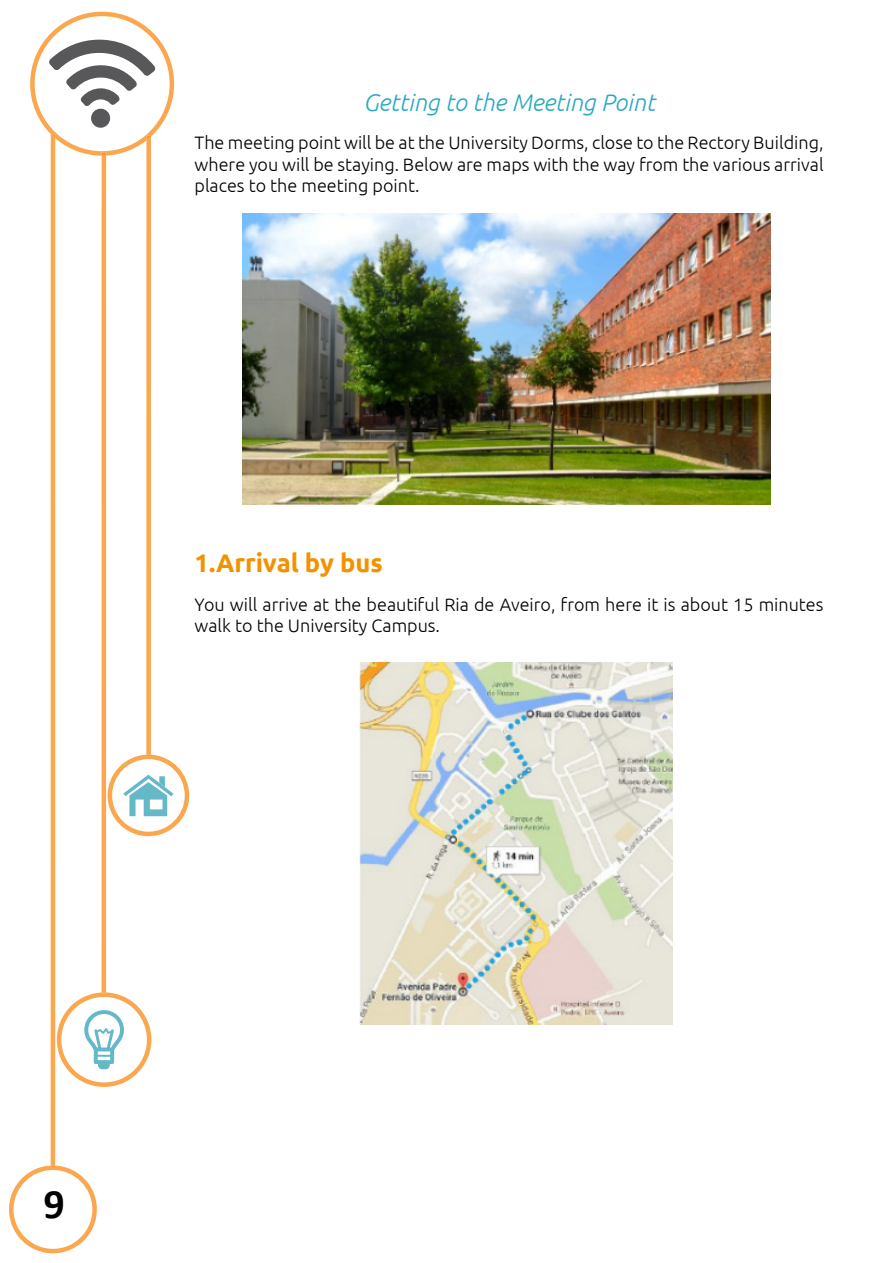
<style>
.page{position:relative;width:893px;height:1263px;background:#fff}
.page>*{position:absolute;margin:0;border:0;box-sizing:border-box;transform-origin:0 0}
.t1{font:700 42px "Calibri";color:#000}
.t2{font:700 25.5px "Ubuntu";color:#f39200}
.t3{font:italic 300 24px "Ubuntu";color:#28a9c0}
.t4{font:300 18px/21.6px "Ubuntu";color:#000;text-align:justify}
</style>
<div class="page">
<svg style="left:9px;top:12px;width:180px;height:1241px"></svg>
<img style="left:243px;top:214px;width:527px;height:290px">
<img style="left:360px;top:663px;width:313px;height:361px">
<h3 class="t3" style="left:363px;top:88px;width:293px">Getting to the Meeting Point</h3>
<p class="t4" style="left:195px;top:132px;width:631px">The meeting point will be at the University Dorms, close to the Rectory Building, where you will be staying. Below are maps with the way from the various arrival places to the meeting point.</p>
<h2 class="t2" style="left:195px;top:547px;width:190px">1.Arrival by bus</h2>
<p class="t4" style="left:195px;top:593px;width:630px">You will arrive at the beautiful Ria de Aveiro, from here it is about 15 minutes walk to the University Campus.</p>
<h1 class="t1" style="left:43px;top:1174px;width:23px">9</h1>
</div>
